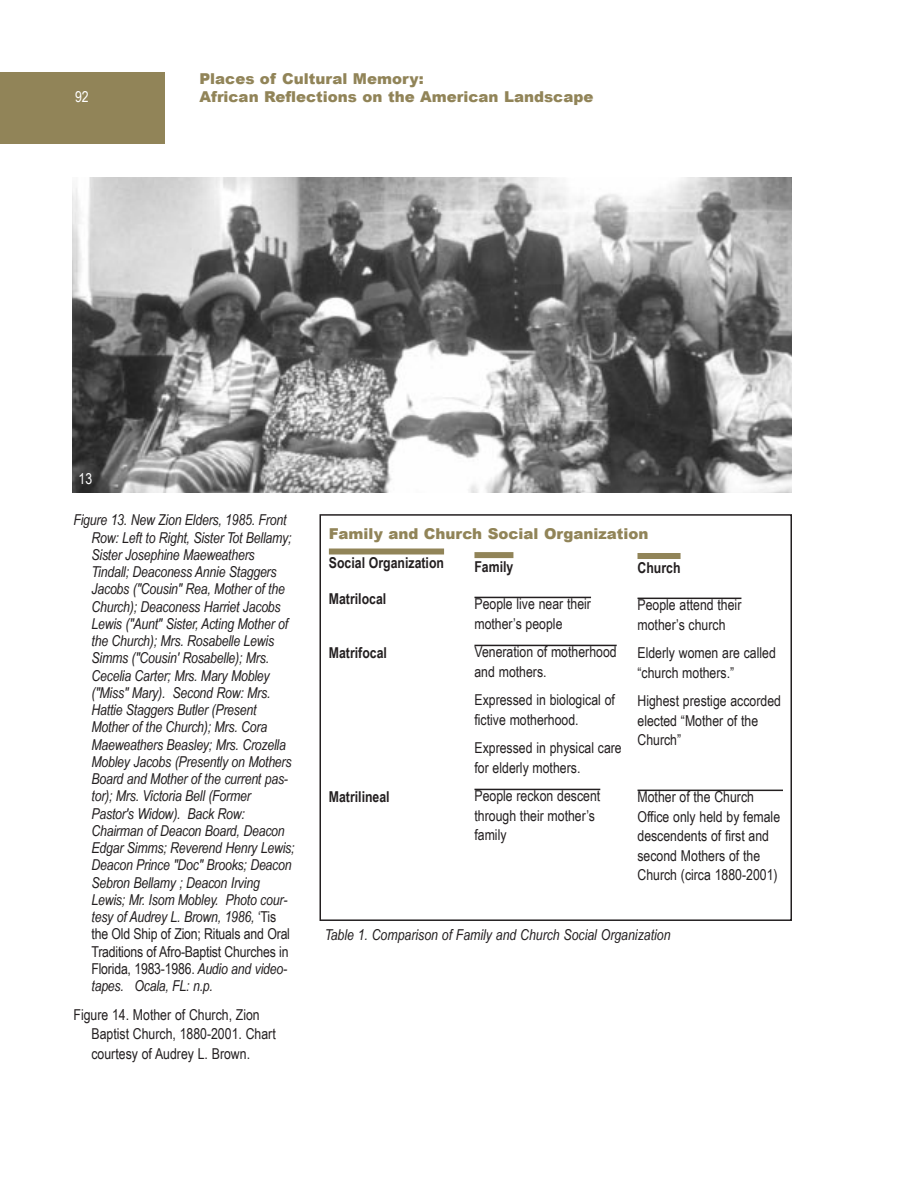
<style>
.page{position:relative;width:918px;height:1188px;background:#fff}
.page>*{position:absolute;margin:0;border:0;box-sizing:border-box;transform-origin:0 0}
.t1{font:italic 15px/17.2px "Arial Narrow";letter-spacing:-.015em;color:#231f20}
.t2{font:15px/19.5px "Arial Narrow";color:#231f20}
.t3{font:900 15px/18px "Arial";color:#918458}
.t4{font:700 15px "Arial Narrow";color:#231f20}
.t5{font:15px "Arial Narrow";color:#fff}
.s1{font-style:normal}
</style>
<div class="page">
<div style="left:0;top:72px;width:165px;height:72px;background:#918458"></div>
<div style="left:320px;top:514px;width:472px;height:407px;border:2px solid #231f20"></div>
<div style="left:474px;top:552px;width:39px;height:6px;background:#918458"></div>
<hr style="left:474px;top:597px;width:117px;height:1px;background:#231f20">
<hr style="left:474px;top:645px;width:143px;height:1px;background:#231f20">
<hr style="left:474px;top:789px;width:126px;height:1px;background:#231f20">
<div style="left:638px;top:553px;width:43px;height:6px;background:#918458"></div>
<hr style="left:638px;top:598px;width:103px;height:1px;background:#231f20">
<hr style="left:638px;top:790px;width:145px;height:1px;background:#231f20">
<div style="left:329px;top:549px;width:115px;height:6px;background:#918458"></div>
<img style="left:72px;top:178px;width:720px;height:315px">
<p class="t5" style="left:75px;top:88px;width:15px">92</p>
<p class="t3" style="left:200px;top:69px;width:395px">Places of Cultural Memory:<br>African Reflections on the American Landscape</p>
<p class="t5" style="left:79px;top:470px;width:15px">13</p>
<p class="t1" style="left:91px;top:511px;width:205px;text-indent:-18px">Figure 13. New Zion Elders, 1985. Front Row: Left to Right, Sister Tot Bellamy; Sister Josephine Maeweathers Tindall; Deaconess Annie Staggers Jacobs ("Cousin" Rea, Mother of the Church); Deaconess Harriet Jacobs Lewis ("Aunt" Sister, Acting Mother of the Church); Mrs. Rosabelle Lewis Simms ("Cousin' Rosabelle); Mrs.<br>Cecelia Carter; Mrs. Mary Mobley ("Miss" Mary). Second Row: Mrs.<br>Hattie Staggers Butler (Present Mother of the Church); Mrs. Cora Maeweathers Beasley; Mrs. Crozella Mobley Jacobs (Presently on Mothers Board and Mother of the current pas&shy;tor); Mrs. Victoria Bell (Former Pastor's Widow). Back Row:<br>Chairman of Deacon Board, Deacon Edgar Simms; Reverend Henry Lewis; Deacon Prince "Doc" Brooks; Deacon Sebron Bellamy ; Deacon Irving Lewis; Mr. Isom Mobley. Photo cour&shy;tesy of Audrey L. Brown, 1986, <span class="s1">ëTis the Old Ship of Zion; Rituals and Oral Traditions of Afro-Baptist Churches in Florida, 1983-1986.</span> Audio and video&shy;tapes. Ocala, FL: n.p.</p>
<p class="t2" style="left:91px;top:1004px;width:186px;text-indent:-18px">Figure 14. Mother of Church, Zion<br>Baptist Church, 1880-2001. Chart courtesy of Audrey L. Brown.</p>
<p class="t3" style="left:329px;top:524px;width:321px">Family and Church Social Organization</p>
<p class="t4" style="left:329px;top:554px;width:117px">Social Organization</p>
<p class="t4" style="left:329px;top:590px;width:59px">Matrilocal</p>
<p class="t4" style="left:329px;top:644px;width:60px">Matrifocal</p>
<p class="t4" style="left:329px;top:788px;width:62px">Matrilineal</p>
<p class="t4" style="left:474px;top:558px;width:40px">Family</p>
<p class="t2" style="left:474px;top:594px;width:118px">People live near their motherís people</p>
<p class="t2" style="left:474px;top:642px;width:144px">Veneration of motherhood and mothers.</p>
<p class="t2" style="left:474px;top:690px;width:142px">Expressed in biological of fictive motherhood.</p>
<p class="t2" style="left:474px;top:738px;width:149px">Expressed in physical care for elderly mothers.</p>
<p class="t2" style="left:474px;top:786px;width:127px">People reckon descent through their motherís family</p>
<p class="t4" style="left:638px;top:558px;width:45px">Church</p>
<p class="t2" style="left:638px;top:595px;width:105px">People attend their motherís church</p>
<p class="t2" style="left:638px;top:643px;width:140px">Elderly women are called ìchurch mothers.î</p>
<p class="t2" style="left:638px;top:691px;width:145px">Highest prestige accorded elected ìMother of the<br>Churchî</p>
<p class="t2" style="left:638px;top:787px;width:144px">Mother of the Church<br>Office only held by female descendents of first and second Mothers of the<br>Church (circa 1880-2001)</p>
<p class="t1" style="left:325px;top:926px;width:347px">Table 1. Comparison of Family and Church Social Organization</p>
</div>
